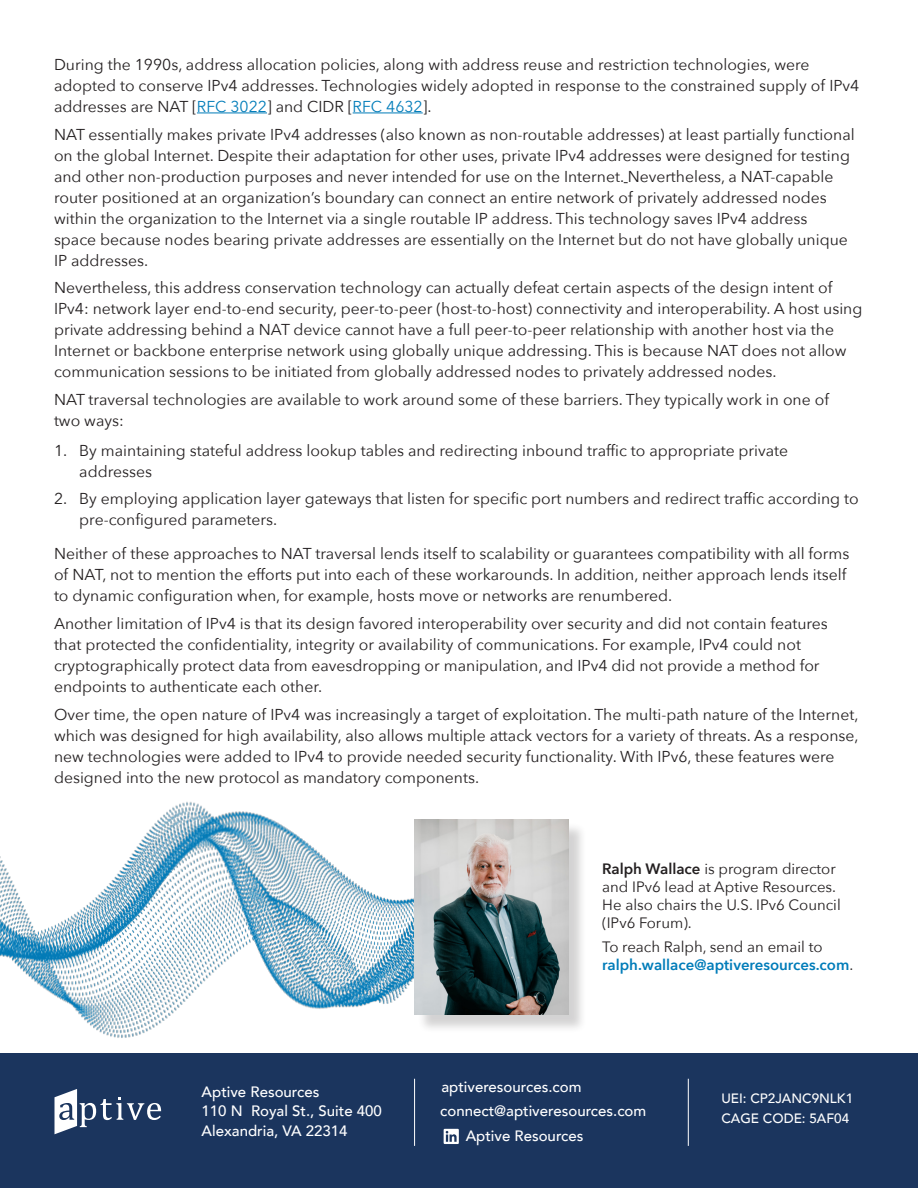
<style>
.page{position:relative;width:918px;height:1188px;background:#fff}
.page>*{position:absolute;margin:0;border:0;box-sizing:border-box;transform-origin:0 0}
.P{font:15.75px/21px "Avenir Next";color:#231f20}
.t1{font:500 15px/19.5px "Avenir";color:#fff}
.t2{font:15px/18px "Avenir Next";color:#231f20}
.t3{font:600 15px/18px "Avenir Next";color:#007cb9}
.t4{font:500 13.5px/19.5px "Avenir";color:#fff}
.s1{color:#007cb9}
.s2{font-weight:600}
.s3{font-weight:400;color:#231f20}
</style>
<div class="page">
<img style="left:0;top:802px;width:427px;height:236px">
<div style="left:0;top:1053px;width:918px;height:135px;background:#1b355e"></div>
<hr style="left:414px;top:1079px;width:1px;height:67px;background:#fff">
<hr style="left:688px;top:1079px;width:1px;height:67px;background:#fff">
<svg style="left:55px;top:1089px;width:106px;height:45px"></svg>
<svg style="left:444px;top:1129px;width:15px;height:15px"></svg>
<hr style="left:197px;top:113px;width:70px;height:1px;background:#007cb9">
<hr style="left:353px;top:113px;width:70px;height:1px;background:#007cb9">
<div style="left:417px;top:822px;width:170px;height:212px;background:#231f20;opacity:.2"></div>
<img style="left:415px;top:820px;width:153px;height:195px">
<p class="P" style="left:54px;top:53px;width:807px">During the 1990s, address allocation policies, along with address reuse and restriction technologies, were adopted to conserve IPv4 addresses. Technologies widely adopted in response to the constrained supply of IPv4 addresses are NAT [<span class="s1">RFC 3022</span>] and CIDR [<span class="s1">RFC 4632</span>].</p>
<p class="P" style="left:54px;top:123px;width:802px">NAT essentially makes private IPv4 addresses (also known as non-routable addresses) at least partially functional on the global Internet. Despite their adaptation for other uses, private IPv4 addresses were designed for testing and other non-production purposes and never intended for use on the Internet. Nevertheless, a NAT-capable router positioned at an organization’s boundary can connect an entire network of privately addressed nodes within the organization to the Internet via a single routable IP address. This technology saves IPv4 address<br>space because nodes bearing private addresses are essentially on the Internet but do not have globally unique IP addresses.</p>
<p class="P" style="left:54px;top:277px;width:810px">Nevertheless, this address conservation technology can actually defeat certain aspects of the design intent of IPv4: network layer end-to-end security, peer-to-peer (host-to-host) connectivity and interoperability. A host using private addressing behind a NAT device cannot have a full peer-to-peer relationship with another host via the Internet or backbone enterprise network using globally unique addressing. This is because NAT does not allow communication sessions to be initiated from globally addressed nodes to privately addressed nodes.</p>
<p class="P" style="left:54px;top:388px;width:776px">NAT traversal technologies are available to work around some of these barriers. They typically work in one of two ways:</p>
<p class="P" style="left:79px;top:440px;width:710px;text-indent:-25px">1. By maintaining stateful address lookup tables and redirecting inbound traffic to appropriate private addresses</p>
<p class="P" style="left:79px;top:487px;width:781px;text-indent:-25px">2. By employing application layer gateways that listen for specific port numbers and redirect traffic according to pre-configured parameters.</p>
<p class="P" style="left:54px;top:543px;width:797px">Neither of these approaches to NAT traversal lends itself to scalability or guarantees compatibility with all forms of NAT, not to mention the efforts put into each of these workarounds. In addition, neither approach lends itself to dynamic configuration when, for example, hosts move or networks are renumbered.</p>
<p class="P" style="left:54px;top:612px;width:775px">Another limitation of IPv4 is that its design favored interoperability over security and did not contain features that protected the confidentiality, integrity or availability of communications. For example, IPv4 could not cryptographically protect data from eavesdropping or manipulation, and IPv4 did not provide a method for endpoints to authenticate each other.</p>
<p class="P" style="left:54px;top:703px;width:806px">Over time, the open nature of IPv4 was increasingly a target of exploitation. The multi-path nature of the Internet, which was designed for high availability, also allows multiple attack vectors for a variety of threats. As a response, new technologies were added to IPv4 to provide needed security functionality. With IPv6, these features were designed into the new protocol as mandatory components.</p>
<p class="t1" style="left:202px;top:1081px;width:182px">Aptive Resources<br>110 N Royal St., Suite 400<br>Alexandria, VA 22314</p>
<p class="t2" style="left:602px;top:859px;width:240px"><span class="s2">Ralph Wallace</span> is program director and IPv6 lead at Aptive Resources.<br>He also chairs the U.S. IPv6 Council (IPv6 Forum).</p>
<p class="t3" style="left:602px;top:938px;width:253px"><span class="s3">To reach Ralph, send an email to </span>ralph.wallace@aptiveresources.com<span class="s3">.</span></p>
<p class="t1" style="left:441px;top:1076px;width:142px">aptiveresources.com</p>
<p class="t1" style="left:440px;top:1100px;width:208px">connect@aptiveresources.com</p>
<p class="t1" style="left:466px;top:1125px;width:119px">Aptive Resources</p>
<p class="t4" style="left:721px;top:1088px;width:133px">UEI: CP2JANC9NLK1<br>CAGE CODE: 5AF04</p>
</div>
